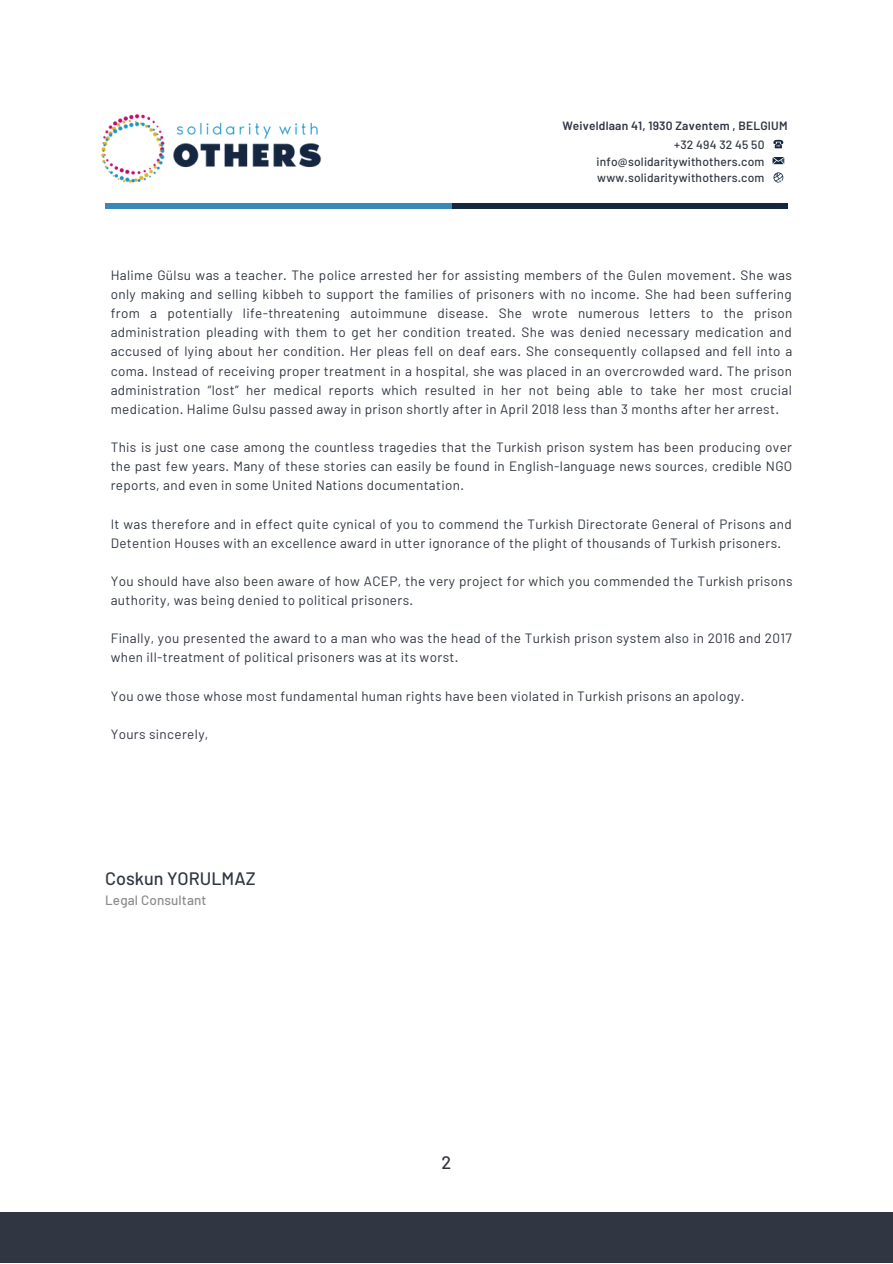
<style>
.page{position:relative;width:893px;height:1264px;background:#fff}
.page>*{position:absolute;margin:0;border:0;box-sizing:border-box;transform-origin:0 0}
.t1{font:500 18px "Barlow";color:#303642}
.t2{font:13.5px/19px "Barlow";letter-spacing:.025em;color:#303642}
.t3{font:500 13.5px "Barlow";letter-spacing:.01em;color:#8a8c8e}
.t4{font:500 12px/16.6px "Barlow";letter-spacing:.015em;color:#303642;text-align:justify}
.t5{font:600 12px "Barlow";letter-spacing:.015em;color:#303642}
</style>
<div class="page">
<div style="left:0;top:1211px;width:892px;height:51px;background:#303642"></div>
<div style="left:359px;top:203px;width:428px;height:6px;background:#152740"></div>
<div style="left:105px;top:203px;width:346px;height:6px;background:#3a88b5"></div>
<svg style="left:773px;top:140px;width:10px;height:8px"></svg>
<svg style="left:773px;top:172px;width:10px;height:11px"></svg>
<svg style="left:772px;top:157px;width:12px;height:7px"></svg>
<img style="left:100px;top:114px;width:222px;height:69px">
<p class="t5" style="left:562px;top:118px;width:227px">Weiveldlaan 41, 1930 Zaventem , BELGIUM</p>
<p class="t4" style="left:596px;top:136px;width:169px;text-indent:78px">+32 494 32 45 50 info@solidaritywithothers.com www.solidaritywithothers.com</p>
<p class="t2" style="left:111px;top:265px;width:683px;text-align:justify">Halime Gülsu was a teacher. The police arrested her for assisting members of the Gulen movement. She was only making and selling kibbeh to support the families of prisoners with no income. She had been suffering from a potentially life-threatening autoimmune disease. She wrote numerous letters to the prison administration pleading with them to get her condition treated. She was denied necessary medication and accused of lying about her condition. Her pleas fell on deaf ears. She consequently collapsed and fell into a coma. Instead of receiving proper treatment in a hospital, she was placed in an overcrowded ward. The prison administration “lost” her medical reports which resulted in her not being able to take her most crucial medication. Halime Gulsu passed away in prison shortly after in April 2018 less than 3 months after her arrest.</p>
<p class="t2" style="left:111px;top:437px;width:683px;text-align:justify">This is just one case among the countless tragedies that the Turkish prison system has been producing over the past few years. Many of these stories can easily be found in English-language news sources, credible NGO reports, and even in some United Nations documentation.</p>
<p class="t2" style="left:111px;top:513px;width:682px">It was therefore and in effect quite cynical of you to commend the Turkish Directorate General of Prisons and<br>Detention Houses with an excellence award in utter ignorance of the plight of thousands of Turkish prisoners.</p>
<p class="t2" style="left:111px;top:571px;width:683px">You should have also been aware of how ACEP, the very project for which you commended the Turkish prisons authority, was being denied to political prisoners.</p>
<p class="t2" style="left:111px;top:628px;width:682px">Finally, you presented the award to a man who was the head of the Turkish prison system also in 2016 and 2017 when ill-treatment of political prisoners was at its worst.</p>
<p class="t2" style="left:111px;top:685px;width:635px">You owe those whose most fundamental human rights have been violated in Turkish prisons an apology.</p>
<p class="t2" style="left:111px;top:724px;width:99px">Yours sincerely,</p>
<h1 class="t1" style="left:105px;top:866px;width:152px">Coskun YORULMAZ</h1>
<p class="t3" style="left:105px;top:891px;width:103px">Legal Consultant</p>
<h1 class="t1" style="left:441px;top:1151px;width:11px">2</h1>
</div>
